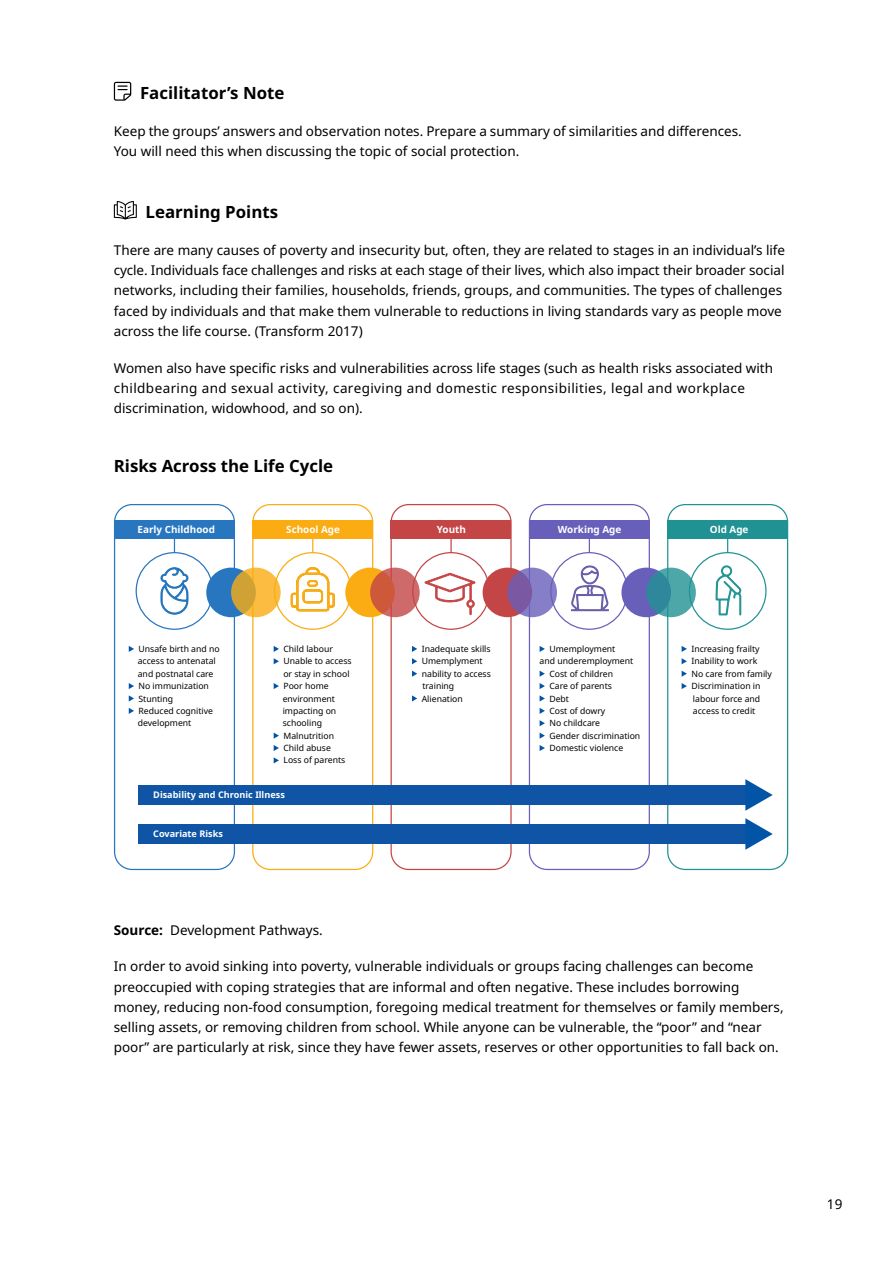
<style>
.page{position:relative;width:893px;height:1263px;background:#fff}
.page>*{position:absolute;margin:0;border:0;box-sizing:border-box;transform-origin:0 0}
.t1{font:700 16.8px "Noto Sans";color:#000}
.t2{font:13.5px/20.2px "Noto Sans";color:#000}
.t3{font:700 9.9px "Noto Sans";color:#fff}
.t4{font:700 9.15px "Noto Sans";color:#fff}
.t5{font:8.7px "Noto Sans";color:#000}
.s1{font-weight:700}
</style>
<div class="page">
<svg style="left:114px;top:82px;width:17px;height:19px"></svg>
<svg style="left:114px;top:201px;width:23px;height:19px"></svg>
<div style="left:114px;top:504px;width:121px;height:366px;border:1px solid #2876bf;border-radius:18px"></div>
<svg style="left:174px;top:538px;width:1px;height:15px"></svg>
<div style="left:114px;top:520px;width:120px;height:18px;background:#2876bf"></div>
<svg style="left:129px;top:646px;width:5px;height:6px"></svg>
<svg style="left:129px;top:683px;width:5px;height:6px"></svg>
<svg style="left:129px;top:695px;width:5px;height:6px"></svg>
<svg style="left:129px;top:708px;width:5px;height:6px"></svg>
<svg style="left:161px;top:567px;width:27px;height:47px"></svg>
<div style="left:252px;top:504px;width:121px;height:366px;border:1px solid #faac11;border-radius:18px"></div>
<svg style="left:312px;top:538px;width:1px;height:15px"></svg>
<div style="left:252px;top:520px;width:121px;height:18px;background:#faac12"></div>
<svg style="left:274px;top:646px;width:5px;height:6px"></svg>
<svg style="left:274px;top:658px;width:5px;height:6px"></svg>
<svg style="left:274px;top:683px;width:5px;height:6px"></svg>
<svg style="left:274px;top:732px;width:5px;height:7px"></svg>
<svg style="left:274px;top:745px;width:5px;height:6px"></svg>
<svg style="left:274px;top:757px;width:5px;height:6px"></svg>
<svg style="left:291px;top:567px;width:43px;height:44px"></svg>
<div style="left:391px;top:504px;width:121px;height:366px;border:1px solid #c44545;border-radius:18px"></div>
<svg style="left:450px;top:538px;width:2px;height:15px"></svg>
<div style="left:391px;top:520px;width:120px;height:18px;background:#c44545"></div>
<svg style="left:412px;top:646px;width:5px;height:6px"></svg>
<svg style="left:412px;top:658px;width:5px;height:6px"></svg>
<svg style="left:412px;top:671px;width:5px;height:6px"></svg>
<svg style="left:412px;top:695px;width:5px;height:6px"></svg>
<div style="left:529px;top:504px;width:121px;height:366px;border:1px solid #685fba;border-radius:18px"></div>
<svg style="left:589px;top:538px;width:1px;height:14px"></svg>
<div style="left:529px;top:520px;width:120px;height:18px;background:#685fba"></div>
<svg style="left:540px;top:646px;width:5px;height:6px"></svg>
<svg style="left:540px;top:671px;width:5px;height:6px"></svg>
<svg style="left:540px;top:683px;width:5px;height:6px"></svg>
<svg style="left:540px;top:695px;width:5px;height:6px"></svg>
<svg style="left:540px;top:708px;width:5px;height:6px"></svg>
<svg style="left:540px;top:720px;width:5px;height:6px"></svg>
<svg style="left:540px;top:733px;width:5px;height:6px"></svg>
<svg style="left:540px;top:745px;width:5px;height:6px"></svg>
<div style="left:667px;top:504px;width:121px;height:366px;border:1px solid #219294;border-radius:18px"></div>
<svg style="left:727px;top:538px;width:1px;height:15px"></svg>
<div style="left:667px;top:520px;width:121px;height:18px;background:#219294"></div>
<svg style="left:682px;top:646px;width:5px;height:6px"></svg>
<svg style="left:682px;top:658px;width:5px;height:6px"></svg>
<svg style="left:682px;top:671px;width:5px;height:6px"></svg>
<svg style="left:682px;top:683px;width:5px;height:6px"></svg>
<svg style="left:425px;top:573px;width:50px;height:42px"></svg>
<svg style="left:571px;top:566px;width:38px;height:46px"></svg>
<svg style="left:716px;top:566px;width:25px;height:49px"></svg>
<div style="left:139px;top:785px;width:612px;height:20px;background:#1055a5"></div>
<svg style="left:745px;top:779px;width:28px;height:32px"></svg>
<div style="left:139px;top:824px;width:612px;height:20px;background:#1055a5"></div>
<svg style="left:745px;top:818px;width:28px;height:32px"></svg>
<div style="left:345px;top:568px;width:50px;height:49px;background:#faac12;border-radius:50%"></div>
<svg style="left:370px;top:568px;width:50px;height:49px;background:#ce6356"></svg>
<div style="left:206px;top:568px;width:50px;height:49px;background:#2876bf;border-radius:50%"></div>
<svg style="left:231px;top:568px;width:50px;height:49px;background:#e9b13c"></svg>
<div style="left:483px;top:568px;width:49px;height:49px;background:#c44545;border-radius:50%"></div>
<svg style="left:507px;top:568px;width:50px;height:49px;background:#816fb7"></svg>
<div style="left:621px;top:568px;width:50px;height:49px;background:#685fba;border-radius:50%"></div>
<svg style="left:646px;top:568px;width:50px;height:49px;background:#4099a3"></svg>
<p class="t1" style="left:140px;top:81px;width:146px">Facilitator’s Note</p>
<p class="t2" style="left:114px;top:121px;width:630px">Keep the groups’ answers and observation notes. Prepare a summary of similarities and differences.<br>You will need this when discussing the topic of social protection.</p>
<p class="t1" style="left:146px;top:200px;width:134px">Learning Points</p>
<p class="t2" style="left:114px;top:240px;width:673px">There are many causes of poverty and insecurity but, often, they are related to stages in an individual’s life cycle. Individuals face challenges and risks at each stage of their lives, which also impact their broader social networks, including their families, households, friends, groups, and communities. The types of challenges faced by individuals and that make them vulnerable to reductions in living standards vary as people move across the life course. (Transform 2017)</p>
<p class="t2" style="left:114px;top:358px;width:661px">Women also have specific risks and vulnerabilities across life stages (such as health risks associated with childbearing and sexual activity, caregiving and domestic responsibilities, legal and workplace</p>
<p class="t2" style="left:114px;top:398px;width:250px">discrimination, widowhood, and so on).</p>
<p class="t1" style="left:114px;top:454px;width:221px">Risks Across the Life Cycle</p>
<p class="t3" style="left:137px;top:522px;width:79px">Early Childhood</p>
<p class="t5" style="left:139px;top:643px;width:83px">Unsafe birth and no</p>
<p class="t5" style="left:138px;top:655px;width:79px">access to antenatal</p>
<p class="t5" style="left:138px;top:667px;width:77px">and postnatal care</p>
<p class="t5" style="left:139px;top:680px;width:72px">No immunization</p>
<p class="t5" style="left:139px;top:692px;width:36px">Stunting</p>
<p class="t5" style="left:139px;top:705px;width:76px">Reduced cognitive</p>
<p class="t5" style="left:138px;top:717px;width:55px">development</p>
<p class="t3" style="left:286px;top:522px;width:55px">School Age</p>
<p class="t5" style="left:283px;top:643px;width:51px">Child labour</p>
<p class="t5" style="left:283px;top:655px;width:70px">Unable to access</p>
<p class="t5" style="left:283px;top:667px;width:68px">or stay in school</p>
<p class="t5" style="left:283px;top:680px;width:47px">Poor home</p>
<p class="t5" style="left:283px;top:692px;width:54px">environment</p>
<p class="t5" style="left:283px;top:705px;width:55px">impacting on</p>
<p class="t5" style="left:283px;top:717px;width:41px">schooling</p>
<p class="t5" style="left:283px;top:729px;width:52px">Malnutrition</p>
<p class="t5" style="left:283px;top:742px;width:49px">Child abuse</p>
<p class="t5" style="left:283px;top:754px;width:63px">Loss of parents</p>
<p class="t4" style="left:153px;top:788px;width:133px">Disability and Chronic Illness</p>
<p class="t4" style="left:153px;top:827px;width:71px">Covariate Risks</p>
<p class="t3" style="left:437px;top:522px;width:31px">Youth</p>
<p class="t5" style="left:422px;top:643px;width:70px">Inadequate skills</p>
<p class="t5" style="left:422px;top:655px;width:62px">Umemplyment</p>
<p class="t5" style="left:422px;top:667px;width:71px">nability to access</p>
<p class="t5" style="left:422px;top:680px;width:33px">training</p>
<p class="t5" style="left:422px;top:692px;width:43px">Alienation</p>
<p class="t3" style="left:558px;top:522px;width:65px">Working Age</p>
<p class="t5" style="left:549px;top:643px;width:68px">Umemployment</p>
<p class="t5" style="left:540px;top:655px;width:95px">and underemployment</p>
<p class="t5" style="left:549px;top:667px;width:65px">Cost of children</p>
<p class="t5" style="left:549px;top:680px;width:64px">Care of parents</p>
<p class="t5" style="left:549px;top:692px;width:21px">Debt</p>
<p class="t5" style="left:549px;top:705px;width:57px">Cost of dowry</p>
<p class="t5" style="left:549px;top:717px;width:52px">No childcare</p>
<p class="t5" style="left:549px;top:729px;width:92px">Gender discrimination</p>
<p class="t5" style="left:549px;top:742px;width:75px">Domestic violence</p>
<p class="t3" style="left:710px;top:522px;width:40px">Old Age</p>
<p class="t5" style="left:691px;top:643px;width:70px">Increasing frailty</p>
<p class="t5" style="left:691px;top:655px;width:67px">Inability to work</p>
<p class="t5" style="left:691px;top:667px;width:82px">No care from family</p>
<p class="t5" style="left:691px;top:680px;width:71px">Discrimination in</p>
<p class="t5" style="left:693px;top:692px;width:69px">labour force and</p>
<p class="t5" style="left:693px;top:705px;width:64px">access to credit</p>
<p class="t2" style="left:114px;top:920px;width:211px"><span class="s1">Source:</span> Development Pathways.</p>
<p class="t2" style="left:114px;top:956px;width:641px">In order to avoid sinking into poverty, vulnerable individuals or groups facing challenges can become</p>
<p class="t2" style="left:114px;top:977px;width:627px">preoccupied with coping strategies that are informal and often negative. These includes borrowing</p>
<p class="t2" style="left:114px;top:997px;width:671px">money, reducing non-food consumption, foregoing medical treatment for themselves or family members, selling assets, or removing children from school. While anyone can be vulnerable, the “poor” and “near poor” are particularly at risk, since they have fewer assets, reserves or other opportunities to fall back on.</p>
<p class="t2" style="left:827px;top:1194px;width:17px">19</p>
</div>
